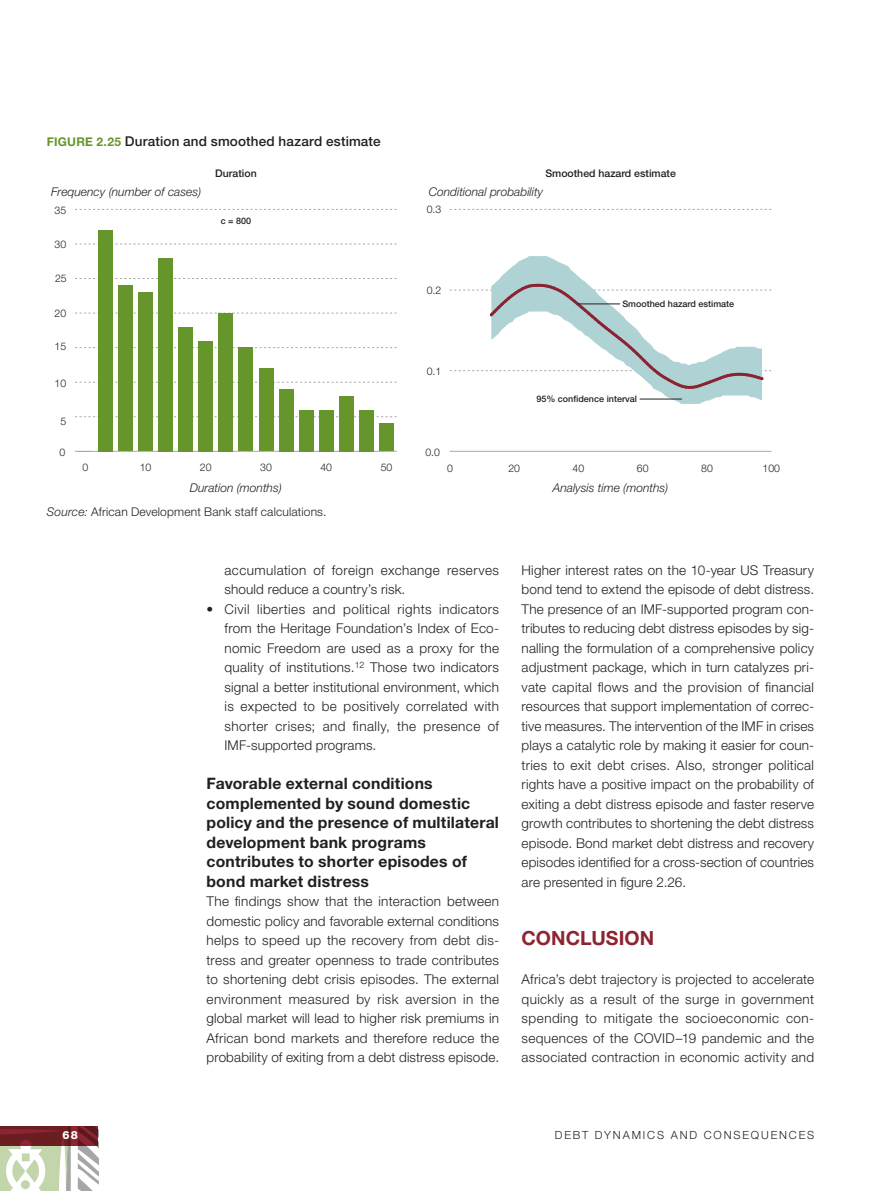
<style>
.page{position:relative;width:893px;height:1191px;background:#fff}
.page>*{position:absolute;margin:0;border:0;box-sizing:border-box;transform-origin:0 0}
._01_A_head{font:700 19.5px "Helvetica Neue LT Std";color:#8d2431}
._02_B_head{font:700 15.75px/19.5px "Helvetica Neue LT Std";letter-spacing:.01em;color:#231f20}
._06_no_indent{font:300 13.5px/19.5px "Helvetica Neue LT Std";letter-spacing:.015em;color:#231f20;text-align:justify}
._40_btf_title{font:500 13.5px "Helvetica Neue LT Std";letter-spacing:.01em;color:#231f20}
.t1{font:italic 300 12px "Helvetica Neue LT Std";color:#231f20}
._45_table_note{font:300 12px "Helvetica Neue LT Std";letter-spacing:.015em;color:#231f20}
.t2{font:300 11.25px "Helvetica Neue LT Std";color:#231f20}
.t3{font:800 11.25px "Helvetica Neue LT Std";color:#fff}
.t4{font:300 10.5px "Helvetica Neue LT Std";color:#231f20}
.t5{font:500 10.5px "Helvetica Neue LT Std";color:#231f20}
.t6{font:500 9px "Helvetica Neue LT Std";color:#231f20}
.s1{font-weight:700;font-size:12px;color:#66952c}
.s2{font-style:italic}
</style>
<div class="page">
<svg style="left:0;top:1146px;width:98px;height:45px"></svg>
<svg style="left:0;top:1126px;width:98px;height:20px;background:#731e25"></svg>
<hr style="left:450px;top:451px;width:321px;height:1px;background:#a8a9ad">
<svg style="left:450px;top:209px;width:321px;height:1px"></svg>
<hr style="left:75px;top:451px;width:322px;height:1px;background:#a8a9ad">
<svg style="left:75px;top:416px;width:322px;height:1px"></svg>
<svg style="left:75px;top:382px;width:322px;height:1px"></svg>
<svg style="left:75px;top:347px;width:322px;height:1px"></svg>
<svg style="left:75px;top:313px;width:322px;height:1px"></svg>
<svg style="left:75px;top:278px;width:322px;height:1px"></svg>
<svg style="left:75px;top:243px;width:322px;height:1px"></svg>
<svg style="left:75px;top:209px;width:322px;height:1px"></svg>
<div style="left:98px;top:230px;width:15px;height:221px;background:#66952c"></div>
<div style="left:118px;top:285px;width:15px;height:166px;background:#66952c"></div>
<div style="left:138px;top:292px;width:15px;height:159px;background:#66952c"></div>
<div style="left:158px;top:258px;width:15px;height:193px;background:#66952c"></div>
<div style="left:178px;top:327px;width:15px;height:124px;background:#66952c"></div>
<div style="left:199px;top:341px;width:14px;height:110px;background:#66952c"></div>
<div style="left:219px;top:313px;width:14px;height:138px;background:#66952c"></div>
<div style="left:239px;top:348px;width:14px;height:103px;background:#66952c"></div>
<div style="left:259px;top:368px;width:14px;height:83px;background:#66952c"></div>
<div style="left:279px;top:389px;width:14px;height:62px;background:#66952c"></div>
<div style="left:299px;top:410px;width:14px;height:41px;background:#66952c"></div>
<div style="left:319px;top:410px;width:14px;height:41px;background:#66952c"></div>
<div style="left:339px;top:396px;width:15px;height:55px;background:#66952c"></div>
<div style="left:359px;top:410px;width:15px;height:41px;background:#66952c"></div>
<div style="left:379px;top:424px;width:15px;height:27px;background:#66952c"></div>
<svg style="left:450px;top:256px;width:321px;height:148px"></svg>
<hr style="left:578px;top:304px;width:42px;height:1px;background:#231f20">
<hr style="left:640px;top:399px;width:42px;height:1px;background:#231f20">
<p class="_40_btf_title" style="left:47px;top:133px;width:335px"><span class="s1">FIGURE 2.25</span> Duration and smoothed hazard estimate</p>
<p class="t1" style="left:51px;top:185px;width:152px">Frequency (number of cases)</p>
<p class="t4" style="left:55px;top:203px;width:13px">35</p>
<p class="t4" style="left:55px;top:237px;width:13px">30</p>
<p class="t4" style="left:55px;top:271px;width:13px">25</p>
<p class="t4" style="left:55px;top:307px;width:13px">20</p>
<p class="t4" style="left:55px;top:340px;width:13px">15</p>
<p class="t4" style="left:55px;top:376px;width:13px">10</p>
<p class="t4" style="left:60px;top:415px;width:7px">5</p>
<p class="t4" style="left:60px;top:446px;width:7px">0</p>
<p class="t5" style="left:215px;top:167px;width:43px">Duration</p>
<p class="t5" style="left:545px;top:167px;width:132px">Smoothed hazard estimate</p>
<p class="t1" style="left:429px;top:185px;width:116px">Conditional probability</p>
<p class="t6" style="left:221px;top:216px;width:32px">c = 800</p>
<p class="t4" style="left:427px;top:203px;width:16px">0.3</p>
<p class="t4" style="left:427px;top:284px;width:16px">0.2</p>
<p class="t4" style="left:427px;top:364px;width:16px">0.1</p>
<p class="t4" style="left:425px;top:446px;width:16px">0.0</p>
<p class="t6" style="left:622px;top:298px;width:113px">Smoothed hazard estimate</p>
<p class="t6" style="left:536px;top:393px;width:102px">95% confidence interval</p>
<p class="t4" style="left:82px;top:461px;width:7px">0</p>
<p class="t4" style="left:140px;top:461px;width:13px">10</p>
<p class="t4" style="left:200px;top:461px;width:13px">20</p>
<p class="t4" style="left:260px;top:461px;width:13px">30</p>
<p class="t4" style="left:320px;top:461px;width:13px">40</p>
<p class="t4" style="left:381px;top:461px;width:13px">50</p>
<p class="t1" style="left:190px;top:481px;width:93px">Duration (months)</p>
<p class="_45_table_note" style="left:47px;top:504px;width:281px"><span class="s2">Source:</span> African Development Bank staff calculations.</p>
<p class="t4" style="left:447px;top:462px;width:7px">0</p>
<p class="t4" style="left:508px;top:462px;width:13px">20</p>
<p class="t4" style="left:573px;top:462px;width:13px">40</p>
<p class="t4" style="left:637px;top:462px;width:13px">60</p>
<p class="t4" style="left:701px;top:462px;width:13px">80</p>
<p class="t4" style="left:762px;top:462px;width:19px">100</p>
<p class="t1" style="left:553px;top:481px;width:117px">Analysis time (months)</p>
<p class="_06_no_indent" style="left:225px;top:560px;width:276px">accumulation of foreign exchange reserves should reduce a country’s risk.</p>
<p class="_06_no_indent" style="left:225px;top:599px;width:276px;text-indent:-18px">• Civil liberties and political rights indicators from the Heritage Foundation’s Index of Eco&shy;nomic Freedom are used as a proxy for the quality of institutions.<sup>12</sup> Those two indicators signal a better institutional environment, which is expected to be positively correlated with shorter crises; and finally, the presence of IMF-supported programs.</p>
<p class="_02_B_head" style="left:207px;top:773px;width:294px">Favorable external conditions complemented by sound domestic policy and the presence of multilateral development bank programs contributes to shorter episodes of bond market distress</p>
<p class="_06_no_indent" style="left:207px;top:891px;width:294px">The findings show that the interaction between domestic policy and favorable external conditions helps to speed up the recovery from debt dis&shy;tress and greater openness to trade contributes to shortening debt crisis episodes. The external environment measured by risk aversion in the global market will lead to higher risk premiums in African bond markets and therefore reduce the probability of exiting from a debt distress episode.</p>
<p class="_06_no_indent" style="left:522px;top:560px;width:294px">Higher interest rates on the 10-year US Treasury bond tend to extend the episode of debt distress.<br>The presence of an IMF-supported program con&shy;tributes to reducing debt distress episodes by sig&shy;nalling the formulation of a comprehensive policy adjustment package, which in turn catalyzes pri&shy;vate capital flows and the provision of financial resources that support implementation of correc&shy;tive measures. The intervention of the IMF in crises plays a catalytic role by making it easier for coun&shy;tries to exit debt crises. Also, stronger political rights have a positive impact on the probability of exiting a debt distress episode and faster reserve growth contributes to shortening the debt distress episode. Bond market debt distress and recovery episodes identified for a cross-section of countries are presented in figure 2.26.</p>
<p class="_01_A_head" style="left:522px;top:926px;width:134px">CONCLUSION</p>
<p class="_06_no_indent" style="left:522px;top:969px;width:294px">Africa’s debt trajectory is projected to accelerate quickly as a result of the surge in government spending to mitigate the socioeconomic con&shy;sequences of the COVID–19 pandemic and the associated contraction in economic activity and</p>
<p class="t3" style="left:63px;top:1128px;width:17px">68</p>
<p class="t2" style="left:555px;top:1128px;width:19px">Debt</p>
<p class="t2" style="left:595px;top:1128px;width:10px">dynamics</p>
<p class="t2" style="left:671px;top:1128px;width:10px">and</p>
<p class="t2" style="left:704px;top:1128px;width:11px">consequences</p>
</div>
